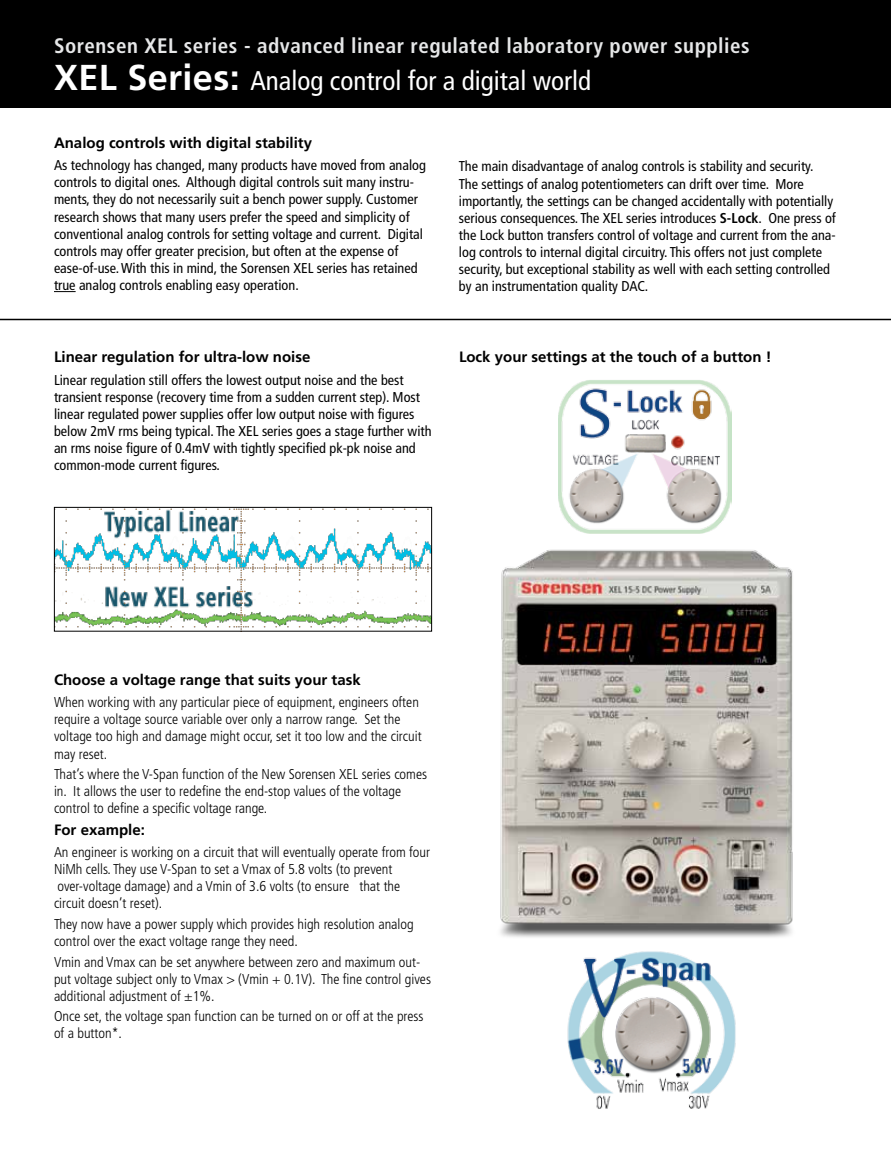
<style>
.page{position:relative;width:891px;height:1161px;background:#fff}
.page>*{position:absolute;margin:0;border:0;box-sizing:border-box;transform-origin:0 0}
.t1{font:condensed 27px "Frutiger LT Std";color:#fff}
.t2{font:700 condensed 21px "Frutiger LT Std";letter-spacing:.025em;color:#e6e7e8}
.t3{font:700 15px "Frutiger LT Std";color:#000}
.t4{font:condensed 14.25px/17.1px "Frutiger LT Std";color:#000}
.t5{font:300 condensed 14.25px/17.1px "Frutiger LT Std";color:#000}
.s1{font-weight:700;font-stretch:normal;font-size:36px}
.s2{font-weight:700}
</style>
<div class="page">
<div style="left:0;top:0;width:891px;height:108px;background:#000"></div>
<img style="left:500px;top:549px;width:293px;height:389px">
<img style="left:567px;top:951px;width:169px;height:158px">
<img style="left:558px;top:380px;width:174px;height:154px">
<img style="left:56px;top:509px;width:374px;height:121px">
<div style="left:54px;top:507px;width:378px;height:125px;border:1px solid #000"></div>
<svg style="left:54px;top:291px;width:22px;height:1px"></svg>
<hr style="left:0;top:319px;width:891px;height:1px;background:#000">
<h2 class="t2" style="left:54px;top:34px;width:697px">Sorensen XEL series - advanced linear regulated laboratory power supplies</h2>
<h1 class="t1" style="left:54px;top:65px;width:539px"><span class="s1">XEL Series:</span> Analog control for a digital world</h1>
<p class="t3" style="left:54px;top:134px;width:260px">Analog controls with digital stability</p>
<p class="t4" style="left:54px;top:157px;width:373px">As technology has changed, many products have moved from analog controls to digital ones. Although digital controls suit many instru&shy;ments, they do not necessarily suit a bench power supply. Customer research shows that many users prefer the speed and simplicity of conventional analog controls for setting voltage and current. Digital controls may offer greater precision, but often at the expense of ease-of-use. With this in mind, the Sorensen XEL series has retained true analog controls enabling easy operation.</p>
<p class="t4" style="left:459px;top:158px;width:378px">The main disadvantage of analog controls is stability and security.<br>The settings of analog potentiometers can drift over time. More importantly, the settings can be changed accidentally with potentially serious consequences. The XEL series introduces <span class="s2">S-Lock</span>. One press of the Lock button transfers control of voltage and current from the ana&shy;log controls to internal digital circuitry. This offers not just complete security, but exceptional stability as well with each setting controlled by an instrumentation quality DAC.</p>
<p class="t3" style="left:54px;top:348px;width:258px">Linear regulation for ultra-low noise</p>
<p class="t4" style="left:54px;top:371px;width:379px">Linear regulation still offers the lowest output noise and the best transient response (recovery time from a sudden current step). Most linear regulated power supplies offer low output noise with figures below 2mV rms being typical. The XEL series goes a stage further with an rms noise figure of 0.4mV with tightly specified pk-pk noise and common-mode current figures.</p>
<p class="t3" style="left:459px;top:348px;width:314px">Lock your settings at the touch of a button !</p>
<p class="t3" style="left:54px;top:671px;width:308px">Choose a voltage range that suits your task</p>
<p class="t5" style="left:54px;top:694px;width:369px">When working with any particular piece of equipment, engineers often require a voltage source variable over only a narrow range. Set the voltage too high and damage might occur, set it too low and the circuit may reset.</p>
<p class="t5" style="left:54px;top:766px;width:375px">That’s where the V-Span function of the New Sorensen XEL series comes in. It allows the user to redefine the end-stop values of the voltage control to define a specific voltage range.</p>
<p class="t3" style="left:54px;top:821px;width:92px">For example:</p>
<p class="t5" style="left:54px;top:844px;width:378px">An engineer is working on a circuit that will eventually operate from four NiMh cells. They use V-Span to set a Vmax of 5.8 volts (to prevent over-voltage damage) and a Vmin of 3.6 volts (to ensure that the circuit doesn’t reset).</p>
<p class="t5" style="left:54px;top:916px;width:361px">They now have a power supply which provides high resolution analog control over the exact voltage range they need.</p>
<p class="t5" style="left:54px;top:953px;width:379px">Vmin and Vmax can be set anywhere between zero and maximum out&shy;put voltage subject only to Vmax &gt; (Vmin + 0.1V). The fine control gives additional adjustment of ±1%.</p>
<p class="t5" style="left:54px;top:1008px;width:371px">Once set, the voltage span function can be turned on or off at the press of a button*.</p>
</div>
